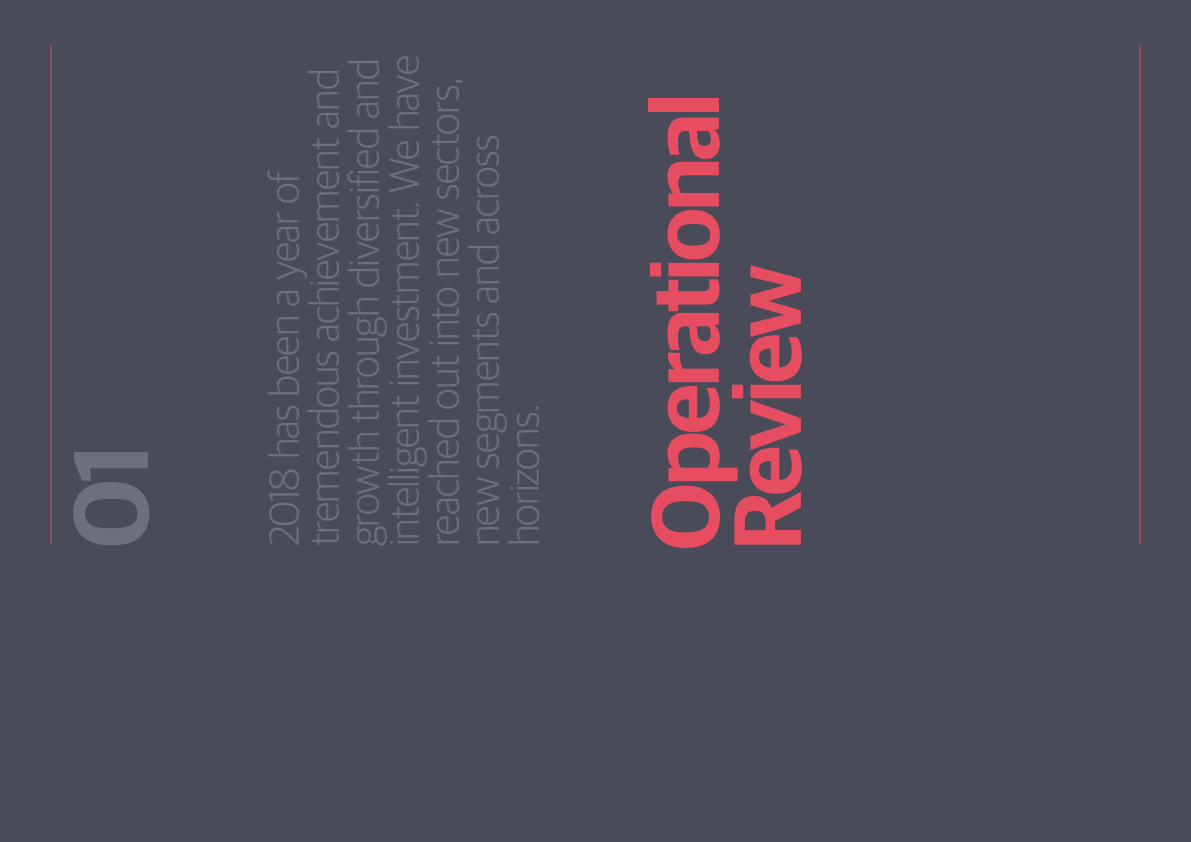
<style>
.page{position:relative;width:1191px;height:842px;background:#494b59}
.page>*{position:absolute;margin:0;border:0;box-sizing:border-box;transform-origin:0 0}
.t1{font:600 106px "Guardian Sans";color:#6d6f7a}
.t2{font:600 96px/82px "Guardian Sans";letter-spacing:-.04em;color:#e64d61}
.t3{font:300 42px/40px "Guardian Sans";letter-spacing:-.02em;color:#6d6f7a}
</style>
<div class="page">
<hr style="left:1139px;top:45px;width:1px;height:499px;background:#e64d61">
<hr style="left:51px;top:45px;width:1px;height:499px;background:#e64d61">
<h1 class="t1" style="left:33px;top:549px;width:106px;rotate:-90deg">01</h1>
<p class="t3" style="left:261px;top:546px;width:493px;rotate:-90deg">2018 has been a year of tremendous achievement and growth through diversified and intelligent investment. We have reached out into new sectors, new segments and across horizons.</p>
<h2 class="t2" style="left:636px;top:551px;width:459px;rotate:-90deg">Operational<br>Review</h2>
</div>
